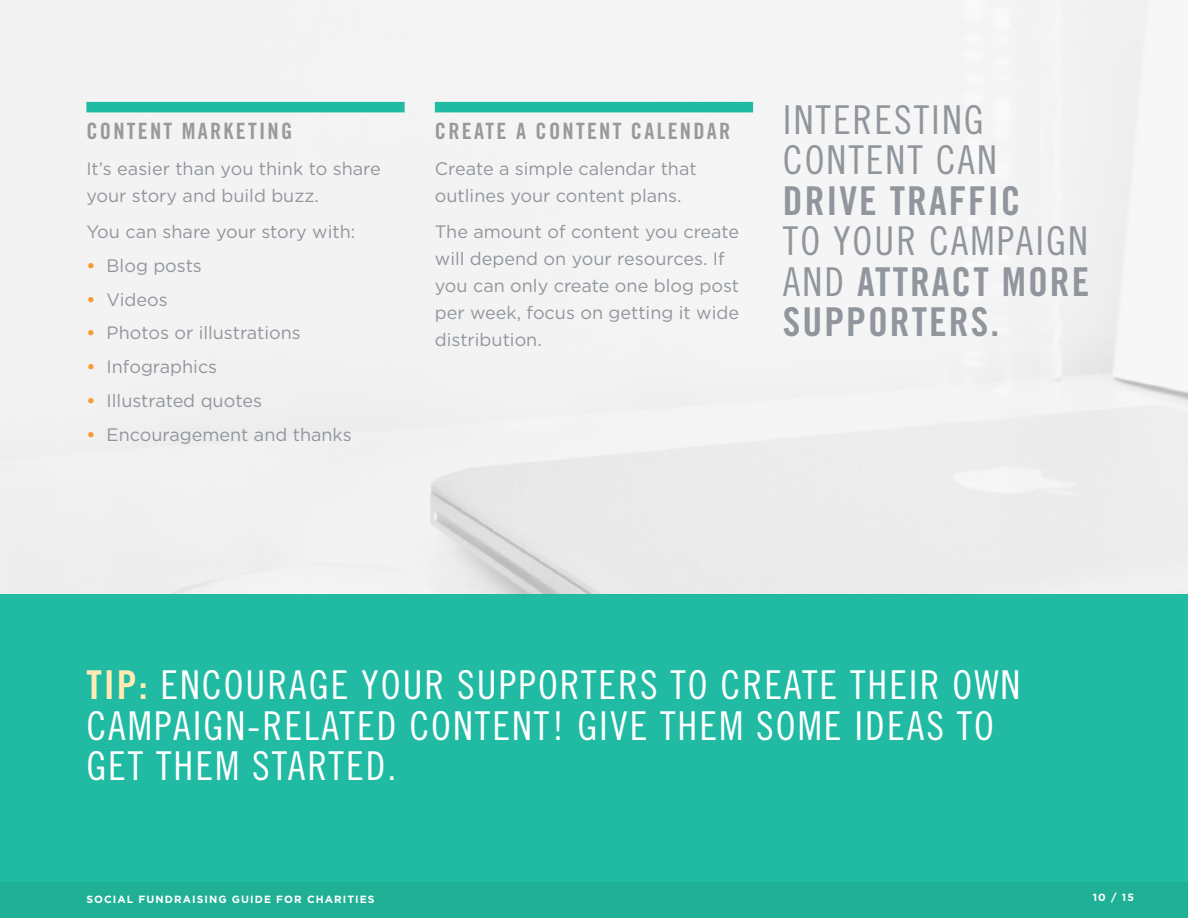
<style>
.page{position:relative;width:1188px;height:918px;background:#fff}
.page>*{position:absolute;margin:0;border:0;box-sizing:border-box;transform-origin:0 0}
.t1{font:39.75px/40.5px "Trade Gothic Cond Eighteen";letter-spacing:.05em;color:#fff}
.t2{font:39.75px/40.5px "Trade Gothic Bold Cond Twenty";letter-spacing:.05em;color:#91969d}
.t3{font:39.75px/40.5px "Trade Gothic Cond Eighteen";letter-spacing:.05em;color:#91969d}
.t4{font:22.5px "Trade Gothic Bold Cond Twenty";letter-spacing:.1em;color:#999}
.t5{font:18px/27px "Gotham";color:#91969d}
.t6{font:700 10.5px "Gotham";letter-spacing:.1em;color:#fff}
.s1{font-weight:700;color:#f89b34}
.s2{font-family:"Trade Gothic Cond Eighteen"}
.s3{font-family:"Trade Gothic Bold Cond Twenty";color:#ffebb3}
</style>
<div class="page">
<div style="left:0;top:0;width:1188px;height:594px;background:#f3f3f3"></div>
<div style="left:0;top:594px;width:1188px;height:324px;background:#21baa3"></div>
<div style="left:0;top:882px;width:1188px;height:36px;background:#1fb096"></div>
<div style="left:86px;top:102px;width:319px;height:10px;background:#21baa3"></div>
<div style="left:435px;top:102px;width:318px;height:10px;background:#21baa3"></div>
<p class="t4" style="left:86px;top:118px;width:207px">CONTENT MARKETING</p>
<p class="t5" style="left:86px;top:155px;width:296px">It’s easier than you think to share your story and build buzz.</p>
<p class="t5" style="left:86px;top:218px;width:271px">You can share your story with:</p>
<p class="t5" style="left:86px;top:252px;width:117px"><span class="s1">•</span> Blog posts</p>
<p class="t5" style="left:86px;top:285px;width:83px"><span class="s1">•</span> Videos</p>
<p class="t5" style="left:86px;top:319px;width:216px"><span class="s1">•</span> Photos or illustrations</p>
<p class="t5" style="left:86px;top:353px;width:132px"><span class="s1">•</span> Infographics</p>
<p class="t5" style="left:86px;top:387px;width:177px"><span class="s1">•</span> Illustrated quotes</p>
<p class="t5" style="left:86px;top:420px;width:267px"><span class="s1">•</span> Encouragement and thanks</p>
<p class="t4" style="left:435px;top:118px;width:297px">CREATE A CONTENT CALENDAR</p>
<p class="t5" style="left:435px;top:155px;width:263px">Create a simple calendar that outlines your content plans.</p>
<p class="t5" style="left:435px;top:218px;width:306px">The amount of content you create will depend on your resources. If you can only create one blog post per week, focus on getting it wide distribution.</p>
<h1 class="t3" style="left:783px;top:99px;width:216px">INTERESTING<br>CONTENT CAN</h1>
<h1 class="t2" style="left:783px;top:180px;width:239px">DRIVE TRAFFIC</h1>
<h1 class="t3" style="left:783px;top:221px;width:307px">TO YOUR CAMPAIGN</h1>
<h1 class="t2" style="left:783px;top:261px;width:308px"><span class="s2">AND</span> ATTRACT MORE<br>SUPPORTERS.</h1>
<h1 class="t1" style="left:86px;top:664px;width:936px"><span class="s3">TIP:</span> ENCOURAGE YOUR SUPPORTERS TO CREATE THEIR OWN<br>CAMPAIGN-RELATED CONTENT! GIVE THEM SOME IDEAS TO<br>GET THEM STARTED.</h1>
<p class="t6" style="left:86px;top:892px;width:290px">SOCIAL FUNDRAISING GUIDE FOR CHARITIES</p>
<p class="t6" style="left:1093px;top:891px;width:43px">10 / 15</p>
</div>
